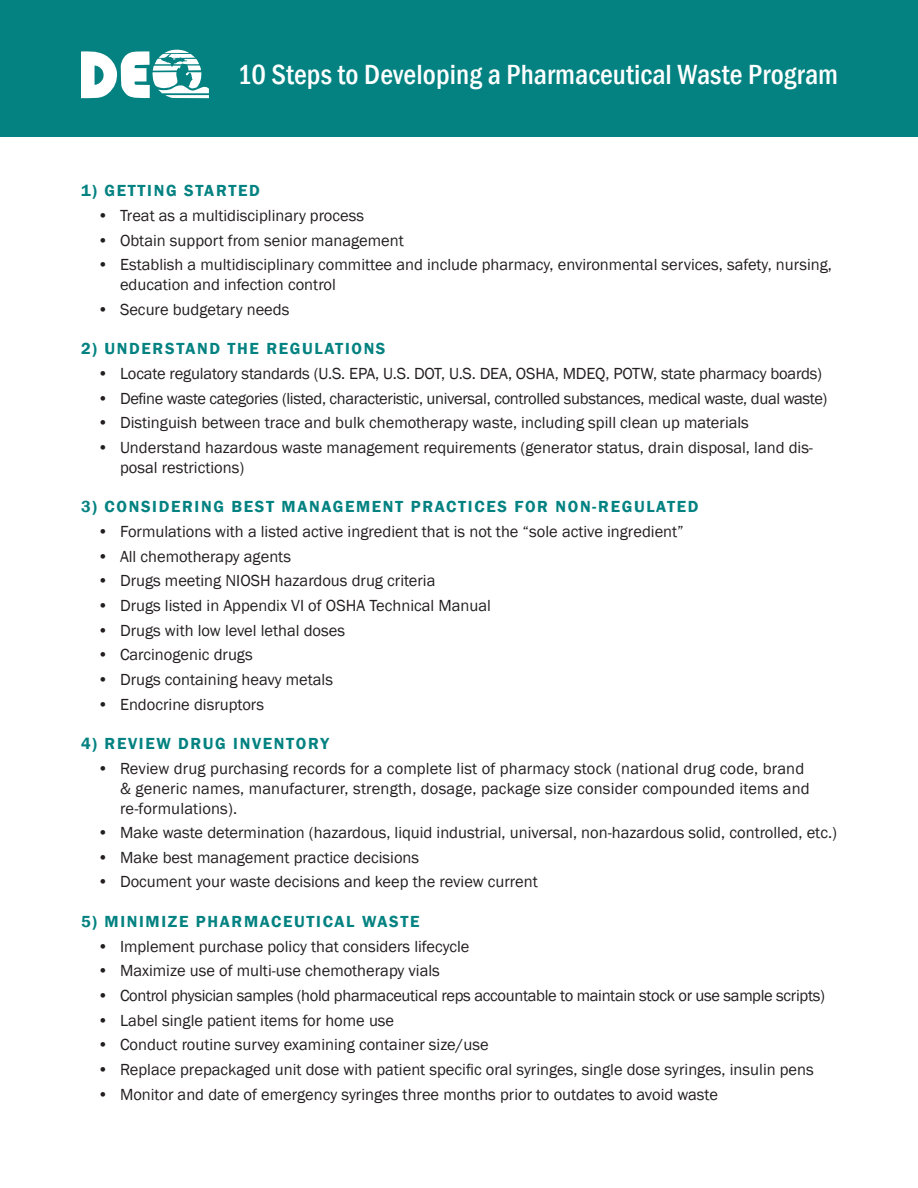
<style>
.page{position:relative;width:918px;height:1188px;background:#fff}
.page>*{position:absolute;margin:0;border:0;box-sizing:border-box;transform-origin:0 0}
.t1{font:500 condensed 28.5px "Franklin Gothic";letter-spacing:.005em;color:#fff}
.t2{font:16.5px/19.8px "Franklin Gothic";color:#231f20}
.t3{font:16.5px "Franklin Gothic";letter-spacing:-.02em;color:#231f20}
.t4{font:600 16.5px "Franklin Gothic";letter-spacing:.1em;color:#038281}
</style>
<div class="page">
<div style="left:0;top:0;width:918px;height:136px;background:#038281"></div>
<svg style="left:81px;top:50px;width:128px;height:48px"></svg>
<p class="t1" style="left:238px;top:55px;width:602px">10 Steps to Developing a Pharmaceutical Waste Program</p>
<p class="t4" style="left:81px;top:181px;width:180px">1) GETTING STARTED</p>
<p class="t2" style="left:98px;top:206px;width:268px">• Treat as a multidisciplinary process</p>
<p class="t2" style="left:98px;top:231px;width:308px">• Obtain support from senior management</p>
<p class="t2" style="left:120px;top:255px;width:714px;text-indent:-22px">• Establish a multidisciplinary committee and include pharmacy, environmental services, safety, nursing, education and infection control</p>
<p class="t2" style="left:98px;top:300px;width:193px">• Secure budgetary needs</p>
<p class="t4" style="left:81px;top:339px;width:306px">2) UNDERSTAND THE REGULATIONS</p>
<p class="t2" style="left:98px;top:364px;width:726px">• Locate regulatory standards (U.S. EPA, U.S. DOT, U.S. DEA, OSHA, MDEQ, POTW, state pharmacy boards)</p>
<p class="t3" style="left:98px;top:388px;width:731px">• Define waste categories (listed, characteristic, universal, controlled substances, medical waste, dual waste)</p>
<p class="t2" style="left:98px;top:413px;width:653px">• Distinguish between trace and bulk chemotherapy waste, including spill clean up materials</p>
<p class="t2" style="left:120px;top:438px;width:695px;text-indent:-22px">• Understand hazardous waste management requirements (generator status, drain disposal, land dis&shy;posal restrictions)</p>
<p class="t4" style="left:81px;top:497px;width:619px">3) CONSIDERING BEST MANAGEMENT PRACTICES FOR NON-REGULATED</p>
<p class="t2" style="left:98px;top:522px;width:588px">• Formulations with a listed active ingredient that is not the “sole active ingredient”</p>
<p class="t2" style="left:98px;top:547px;width:195px">• All chemotherapy agents</p>
<p class="t2" style="left:98px;top:571px;width:339px">• Drugs meeting NIOSH hazardous drug criteria</p>
<p class="t2" style="left:98px;top:596px;width:395px">• Drugs listed in Appendix VI of OSHA Technical Manual</p>
<p class="t2" style="left:98px;top:621px;width:249px">• Drugs with low level lethal doses</p>
<p class="t2" style="left:98px;top:645px;width:157px">• Carcinogenic drugs</p>
<p class="t2" style="left:98px;top:670px;width:237px">• Drugs containing heavy metals</p>
<p class="t2" style="left:98px;top:695px;width:168px">• Endocrine disruptors</p>
<p class="t4" style="left:81px;top:734px;width:249px">4) REVIEW DRUG INVENTORY</p>
<p class="t2" style="left:120px;top:759px;width:691px;text-indent:-22px">• Review drug purchasing records for a complete list of pharmacy stock (national drug code, brand &amp; generic names, manufacturer, strength, dosage, package size consider compounded items and re-formulations).</p>
<p class="t2" style="left:98px;top:823px;width:741px">• Make waste determination (hazardous, liquid industrial, universal, non-hazardous solid, controlled, etc.)</p>
<p class="t2" style="left:98px;top:848px;width:323px">• Make best management practice decisions</p>
<p class="t2" style="left:98px;top:872px;width:442px">• Document your waste decisions and keep the review current</p>
<p class="t4" style="left:81px;top:911px;width:340px">5) MINIMIZE PHARMACEUTICAL WASTE</p>
<p class="t2" style="left:98px;top:937px;width:373px">• Implement purchase policy that considers lifecycle</p>
<p class="t2" style="left:98px;top:961px;width:344px">• Maximize use of multi-use chemotherapy vials</p>
<p class="t3" style="left:98px;top:985px;width:729px">• Control physician samples (hold pharmaceutical reps accountable to maintain stock or use sample scripts)</p>
<p class="t2" style="left:98px;top:1011px;width:298px">• Label single patient items for home use</p>
<p class="t2" style="left:98px;top:1035px;width:393px">• Conduct routine survey examining container size/use</p>
<p class="t2" style="left:98px;top:1060px;width:718px">• Replace prepackaged unit dose with patient specific oral syringes, single dose syringes, insulin pens</p>
<p class="t2" style="left:98px;top:1085px;width:622px">• Monitor and date of emergency syringes three months prior to outdates to avoid waste</p>
</div>
